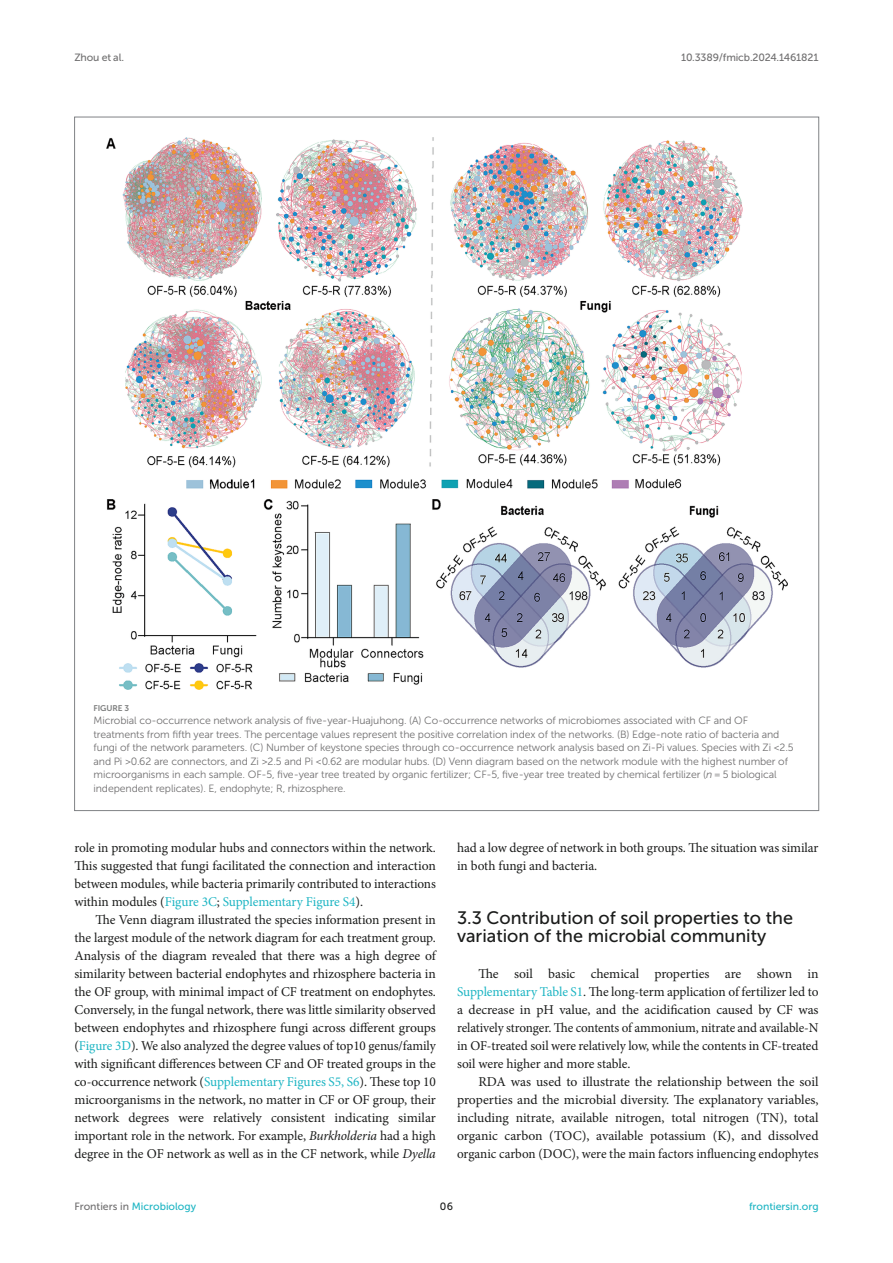
<style>
.page{position:relative;width:893px;height:1263px;background:#fff}
.page>*{position:absolute;margin:0;border:0;box-sizing:border-box;transform-origin:0 0}
.HEAD_2{font:18px/18px "Museo Sans 500";color:#1b1c1b}
.TEXT{font:13.5px/18px "Minion Pro";letter-spacing:-.005em;color:#1b1c1b;text-align:justify}
.TEXT_FLUSH{font:13.5px/18px "Minion Pro";letter-spacing:-.005em;color:#1b1c1b;text-align:justify}
.FIG_LEG{font:10.5px/13.5px "Museo Sans 300";letter-spacing:-.01em;color:#706f70}
.t1{font:10.5px "Museo Sans 500";color:#1db5c3}
.t2{font:10.5px "Museo Sans 500";letter-spacing:-.015em;color:#706f70}
.t3{font:10.5px "Museo Sans 500";color:#1b1c1b}
.FIG_HD{font:8.25px "Museo Sans 700";letter-spacing:-.01em;color:#7e7f7f}
.s1{font-style:italic}
.s2{color:#1db5c3}
.s3{color:#706f70}
</style>
<div class="page">
<img style="left:106px;top:137px;width:682px;height:553px">
<p class="t2" style="left:74px;top:51px;width:51px">Zhou et al.</p>
<p class="t2" style="left:681px;top:51px;width:139px">10.3389/fmicb.2024.1461821</p>
<p class="FIG_HD" style="left:94px;top:703px;width:37px">FIGURE 3</p>
<p class="FIG_LEG" style="left:94px;top:714px;width:702px">Microbial co-occurrence network analysis of five-year-Huajuhong. (A) Co-occurrence networks of microbiomes associated with CF and OF treatments from fifth year trees. The percentage values represent the positive correlation index of the networks. (B) Edge-note ratio of bacteria and fungi of the network parameters. (C) Number of keystone species through co-occurrence network analysis based on Zi-Pi values. Species with Zi &lt;2.5 and Pi &gt;0.62 are connectors, and Zi &gt;2.5 and Pi &lt;0.62 are modular hubs. (D) Venn diagram based on the network module with the highest number of microorganisms in each sample. OF-5, five-year tree treated by organic fertilizer; CF-5, five-year tree treated by chemical fertilizer (<span class="s1">n</span> = 5 biological independent replicates). E, endophyte; R, rhizosphere.</p>
<p class="TEXT" style="left:74px;top:839px;width:363px">role in promoting modular hubs and connectors within the network.<br>This suggested that fungi facilitated the connection and interaction between modules, while bacteria primarily contributed to interactions within modules (<span class="s2">Figure 3C</span>; <span class="s2">Supplementary Figure S4</span>).</p>
<p class="TEXT" style="left:74px;top:911px;width:363px;text-indent:21px">The Venn diagram illustrated the species information present in the largest module of the network diagram for each treatment group.<br>Analysis of the diagram revealed that there was a high degree of similarity between bacterial endophytes and rhizosphere bacteria in the OF group, with minimal impact of CF treatment on endophytes.<br>Conversely, in the fungal network, there was little similarity observed between endophytes and rhizosphere fungi across different groups (<span class="s2">Figure 3D</span>). We also analyzed the degree values of top10 genus/family with significant differences between CF and OF treated groups in the co-occurrence network (<span class="s2">Supplementary Figures S5, S6</span>). These top 10 microorganisms in the network, no matter in CF or OF group, their network degrees were relatively consistent indicating similar important role in the network. For example, <span class="s1">Burkholderia</span> had a high degree in the OF network as well as in the CF network, while <span class="s1">Dyella</span></p>
<p class="TEXT" style="left:457px;top:839px;width:363px">had a low degree of network in both groups. The situation was similar in both fungi and bacteria.</p>
<p class="HEAD_2" style="left:457px;top:909px;width:337px">3.3 Contribution of soil properties to the variation of the microbial community</p>
<p class="TEXT_FLUSH" style="left:457px;top:965px;width:363px;text-indent:21px">The soil basic chemical properties are shown in <span class="s2">Supplementary Table S1</span>. The long-term application of fertilizer led to a decrease in pH value, and the acidification caused by CF was relatively stronger. The contents of ammonium, nitrate and available-N in OF-treated soil were relatively low, while the contents in CF-treated soil were higher and more stable.</p>
<p class="TEXT" style="left:457px;top:1073px;width:363px;text-indent:21px">RDA was used to illustrate the relationship between the soil properties and the microbial diversity. The explanatory variables, including nitrate, available nitrogen, total nitrogen (TN), total organic carbon (TOC), available potassium (K), and dissolved organic carbon (DOC), were the main factors influencing endophytes</p>
<p class="t1" style="left:74px;top:1200px;width:123px"><span class="s3">Frontiers in</span> Microbiology</p>
<p class="t3" style="left:440px;top:1200px;width:15px">06</p>
<p class="t1" style="left:749px;top:1200px;width:71px">frontiersin.org</p>
</div>
